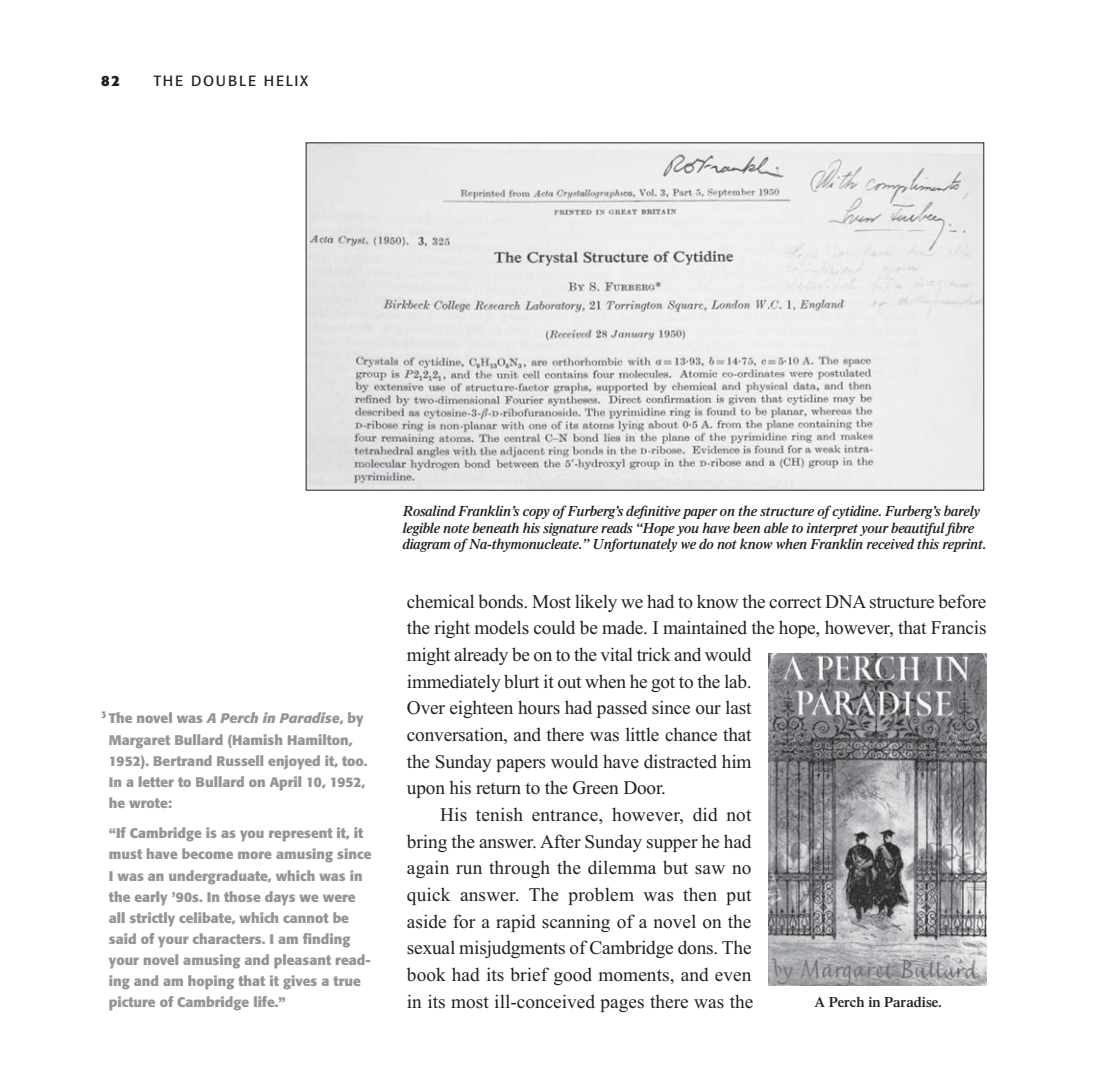
<style>
.page{position:relative;width:1095px;height:1092px;background:#fff}
.page>*{position:absolute;margin:0;border:0;box-sizing:border-box;transform-origin:0 0}
.t1{font:19.2px "Times New Roman";letter-spacing:-.01em;color:#231f20}
.t2{font:19.2px "Times New Roman";letter-spacing:.01em;color:#231f20}
.t3{font:italic 600 14.8px/16.6px "Times LT Std";letter-spacing:-.02em;color:#231f20}
.t4{font:600 14.8px "Times LT Std";color:#231f20}
.t5{font:14.8px "Formata";letter-spacing:.115em;color:#231f20}
.t6{font:700 14.8px "Formata";color:#231f20}
.t7{font:700 13.8px/21.2px "Formata";color:#939598}
.s1{font-style:italic}
.s2{font-family:"Helvetica Neue";font-weight:900}
</style>
<div class="page">
<img style="left:768px;top:653px;width:218px;height:332px">
<img style="left:308px;top:144px;width:674px;height:344px">
<p class="t6" style="left:101px;top:74px;width:20px">82</p>
<p class="t5" style="left:154px;top:74px;width:156px">THE DOUBLE HELIX</p>
<p class="t7" style="left:109px;top:709px;width:260px;text-indent:-7px"><sup>3</sup> The novel was <span class="s1">A Perch in Paradise</span>, by<br>Margaret Bullard (Hamish Hamilton,<br>1952). Bertrand Russell enjoyed it, too.<br>In a letter to Bullard on April 10, 1952, he wrote:</p>
<p class="t7" style="left:109px;top:824px;width:264px"><span class="s2">“</span>If Cambridge is as you represent it, it must have become more amusing since I was an undergraduate, which was in the early <span class="s2">’</span>90s. In those days we were all strictly celibate, which cannot be said of your characters. I am finding your novel amusing and pleasant read&shy;ing and am hoping that it gives a true picture of Cambridge life.<span class="s2">”</span></p>
<p class="t3" style="left:403px;top:504px;width:585px">Rosalind Franklin’s copy of Furberg’s definitive paper on the structure of cytidine. Furberg’s barely legible note beneath his signature reads “Hope you have been able to interpret your beautiful fibre diagram of Na-thymonucleate.” Unfortunately we do not know when Franklin received this reprint.</p>
<p class="t1" style="left:407px;top:594px;width:581px">chemical bonds. Most likely we had to know the correct DNA structure before</p>
<p class="t1" style="left:407px;top:621px;width:581px">the right models could be made. I maintained the hope, however, that Francis</p>
<p class="t1" style="left:407px;top:647px;width:346px">might already be on to the vital trick and would</p>
<p class="t1" style="left:407px;top:674px;width:346px">immediately blurt it out when he got to the lab.</p>
<p class="t1" style="left:407px;top:701px;width:346px">Over eighteen hours had passed since our last</p>
<p class="t1" style="left:407px;top:727px;width:346px">conversation, and there was little chance that</p>
<p class="t1" style="left:407px;top:754px;width:346px">the Sunday papers would have distracted him</p>
<p class="t1" style="left:407px;top:781px;width:260px">upon his return to the Green Door.</p>
<p class="t2" style="left:440px;top:807px;width:313px">His tenish entrance, however, did not</p>
<p class="t1" style="left:407px;top:834px;width:346px">bring the answer. After Sunday supper he had</p>
<p class="t2" style="left:407px;top:861px;width:346px">again run through the dilemma but saw no</p>
<p class="t2" style="left:407px;top:887px;width:346px">quick answer. The problem was then put</p>
<p class="t1" style="left:407px;top:914px;width:346px">aside for a rapid scanning of a novel on the</p>
<p class="t1" style="left:407px;top:941px;width:346px">sexual misjudgments of Cambridge dons. The</p>
<p class="t1" style="left:407px;top:967px;width:346px">book had its brief good moments, and even</p>
<p class="t1" style="left:407px;top:994px;width:348px">in its most ill-conceived pages there was the</p>
<p class="t4" style="left:814px;top:996px;width:129px">A Perch in Paradise.</p>
</div>
